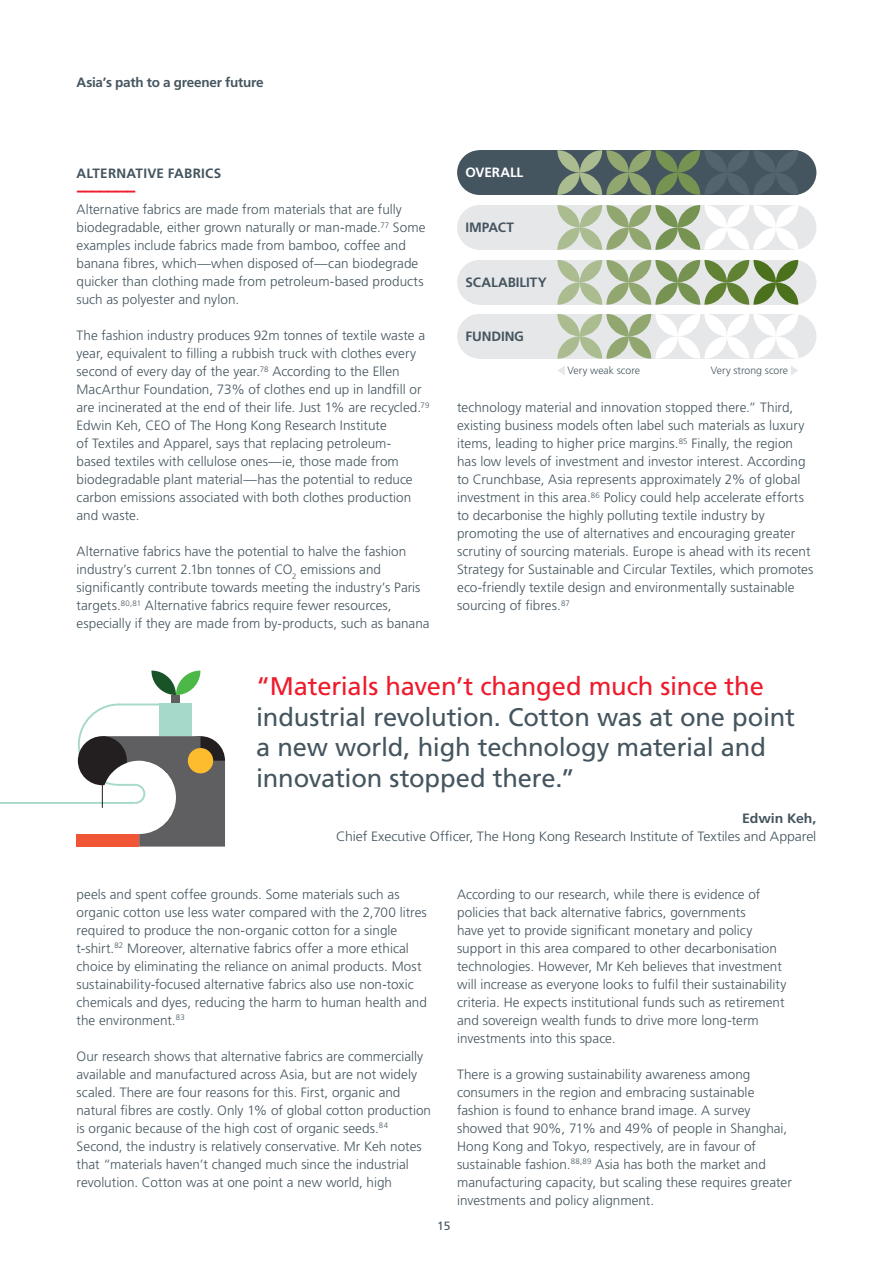
<style>
.page{position:relative;width:893px;height:1263px;background:#fff}
.page>*{position:absolute;margin:0;border:0;box-sizing:border-box;transform-origin:0 0}
.New_Callout{font:25.5px/30.6px "Frutiger LT Std";letter-spacing:-.01em;color:#45555f}
.New_subhead_line{font:700 16.5px "Frutiger LT Std";color:#ee1b2c}
.New_bodytext_no_inde{font:300 13.5px/18px "Frutiger LT Std";color:#45555f}
.New_Callout_name_tit{font:300 13.5px/18px "Frutiger LT Std";letter-spacing:-.005em;color:#45555f;text-align:right;scale:1.04 1}
.Cover_Header{font:700 13.5px "Frutiger LT Pro";letter-spacing:-.015em;color:#45555f}
.New_Subhead{font:700 13.5px "Frutiger LT Std";letter-spacing:.015em;color:#45555f}
.Cover_Header-2{font:700 13.5px "Frutiger LT Pro";letter-spacing:-.01em;color:#fff}
.t1{font:12px "Frutiger LT Pro";color:#45555f}
.Body_Copy_new{font:300 10.5px "Frutiger LT Std";color:#45555f}
.s1{color:#ee1b2c}
.s2{font-weight:700}
</style>
<div class="page">
<div style="left:457px;top:205px;width:45px;height:45px;background:#e6e7e9;border-radius:50%"></div>
<div style="left:479px;top:205px;width:315px;height:45px;background:#e6e7e9"></div>
<div style="left:772px;top:205px;width:44px;height:45px;background:#e6e7e9;border-radius:50%"></div>
<div style="left:457px;top:260px;width:45px;height:45px;background:#e6e7e9;border-radius:50%"></div>
<div style="left:479px;top:260px;width:315px;height:45px;background:#e6e7e9"></div>
<div style="left:772px;top:260px;width:44px;height:45px;background:#e6e7e9;border-radius:50%"></div>
<div style="left:457px;top:314px;width:45px;height:45px;background:#e6e7e9;border-radius:50%"></div>
<div style="left:479px;top:314px;width:315px;height:45px;background:#e6e7e9"></div>
<div style="left:772px;top:314px;width:44px;height:45px;background:#e6e7e9;border-radius:50%"></div>
<svg style="left:557px;top:205px;width:241px;height:45px"></svg>
<svg style="left:557px;top:260px;width:241px;height:45px"></svg>
<svg style="left:557px;top:314px;width:241px;height:45px"></svg>
<svg style="left:558px;top:366px;width:7px;height:9px"></svg>
<svg style="left:791px;top:366px;width:7px;height:9px"></svg>
<div style="left:457px;top:150px;width:45px;height:45px;background:#45555f;border-radius:50%"></div>
<div style="left:479px;top:150px;width:315px;height:45px;background:#45555f"></div>
<div style="left:772px;top:150px;width:44px;height:45px;background:#45555f;border-radius:50%"></div>
<svg style="left:557px;top:150px;width:241px;height:45px"></svg>
<svg style="left:151px;top:670px;width:49px;height:25px"></svg>
<div style="left:172px;top:695px;width:8px;height:27px;background:#5f5f62"></div>
<hr style="left:0;top:802px;width:135px;height:2px;background:#a6d9ca">
<svg style="left:77px;top:702px;width:148px;height:145px"></svg>
<div style="left:77px;top:834px;width:62px;height:13px;background:#f05536"></div>
<p class="Cover_Header" style="left:77px;top:74px;width:189px">Asia’s path to a greener future</p>
<p class="New_Subhead" style="left:77px;top:166px;width:146px">ALTERNATIVE FABRICS</p>
<p class="New_subhead_line" style="left:77px;top:181px;width:61px">---------------</p>
<p class="New_bodytext_no_inde" style="left:77px;top:201px;width:350px">Alternative fabrics are made from materials that are fully biodegradable, either grown naturally or man-made.<sup>77</sup> Some examples include fabrics made from bamboo, coffee and banana fibres, which—when disposed of—can biodegrade quicker than clothing made from petroleum-based products such as polyester and nylon.</p>
<p class="New_bodytext_no_inde" style="left:77px;top:327px;width:354px">The fashion industry produces 92m tonnes of textile waste a year, equivalent to filling a rubbish truck with clothes every second of every day of the year.<sup>78</sup> According to the Ellen MacArthur Foundation, 73% of clothes end up in landfill or are incinerated at the end of their life. Just 1% are recycled.<sup>79<br></sup>Edwin Keh, CEO of The Hong Kong Research Institute<br>of Textiles and Apparel, says that replacing petroleum-<br>based textiles with cellulose ones—ie, those made from biodegradable plant material—has the potential to reduce carbon emissions associated with both clothes production and waste.</p>
<p class="New_bodytext_no_inde" style="left:77px;top:543px;width:355px">Alternative fabrics have the potential to halve the fashion industry’s current 2.1bn tonnes of CO<sub>2</sub> emissions and significantly contribute towards meeting the industry’s Paris targets.<sup>80,81</sup> Alternative fabrics require fewer resources, especially if they are made from by-products, such as banana</p>
<p class="Cover_Header-2" style="left:466px;top:164px;width:59px">OVERALL</p>
<p class="Cover_Header" style="left:466px;top:219px;width:50px">IMPACT</p>
<p class="Cover_Header" style="left:466px;top:274px;width:83px">SCALABILITY</p>
<p class="Cover_Header" style="left:466px;top:328px;width:60px">FUNDING</p>
<p class="Body_Copy_new" style="left:567px;top:365px;width:74px">Very weak score</p>
<p class="Body_Copy_new" style="left:711px;top:365px;width:79px">Very strong score</p>
<p class="New_bodytext_no_inde" style="left:457px;top:399px;width:358px">technology material and innovation stopped there.” Third, existing business models often label such materials as luxury items, leading to higher price margins.<sup>85</sup> Finally, the region has low levels of investment and investor interest. According to Crunchbase, Asia represents approximately 2% of global investment in this area.<sup>86</sup> Policy could help accelerate efforts to decarbonise the highly polluting textile industry by promoting the use of alternatives and encouraging greater scrutiny of sourcing materials. Europe is ahead with its recent Strategy for Sustainable and Circular Textiles, which promotes eco-friendly textile design and environmentally sustainable sourcing of fibres.<sup>87</sup></p>
<p class="New_Callout" style="left:256px;top:671px;width:540px"><span class="s1">“Materials haven’t changed much since the </span>industrial revolution. Cotton was at one point a new world, high technology material and innovation stopped there.”</p>
<p class="New_Callout_name_tit" style="left:336px;top:809px;width:463px"><span class="s2">Edwin Keh,<br></span>Chief Executive Officer, The Hong Kong Research Institute of Textiles and Apparel</p>
<p class="New_bodytext_no_inde" style="left:77px;top:885px;width:352px">peels and spent coffee grounds. Some materials such as organic cotton use less water compared with the 2,700 litres required to produce the non-organic cotton for a single t-shirt.<sup>82</sup> Moreover, alternative fabrics offer a more ethical choice by eliminating the reliance on animal products. Most sustainability-focused alternative fabrics also use non-toxic chemicals and dyes, reducing the harm to human health and the environment.<sup>83</sup></p>
<p class="New_bodytext_no_inde" style="left:77px;top:1047px;width:356px">Our research shows that alternative fabrics are commercially available and manufactured across Asia, but are not widely scaled. There are four reasons for this. First, organic and natural fibres are costly. Only 1% of global cotton production is organic because of the high cost of organic seeds.<sup>84<br></sup>Second, the industry is relatively conservative. Mr Keh notes that “materials haven’t changed much since the industrial revolution. Cotton was at one point a new world, high</p>
<p class="New_bodytext_no_inde" style="left:457px;top:885px;width:331px">According to our research, while there is evidence of policies that back alternative fabrics, governments<br>have yet to provide significant monetary and policy support in this area compared to other decarbonisation technologies. However, Mr Keh believes that investment will increase as everyone looks to fulfil their sustainability criteria. He expects institutional funds such as retirement and sovereign wealth funds to drive more long-term investments into this space.</p>
<p class="New_bodytext_no_inde" style="left:457px;top:1065px;width:336px">There is a growing sustainability awareness among consumers in the region and embracing sustainable fashion is found to enhance brand image. A survey showed that 90%, 71% and 49% of people in Shanghai, Hong Kong and Tokyo, respectively, are in favour of sustainable fashion.<sup>88,89</sup> Asia has both the market and manufacturing capacity, but scaling these requires greater investments and policy alignment.</p>
<p class="t1" style="left:437px;top:1219px;width:15px">15</p>
</div>
